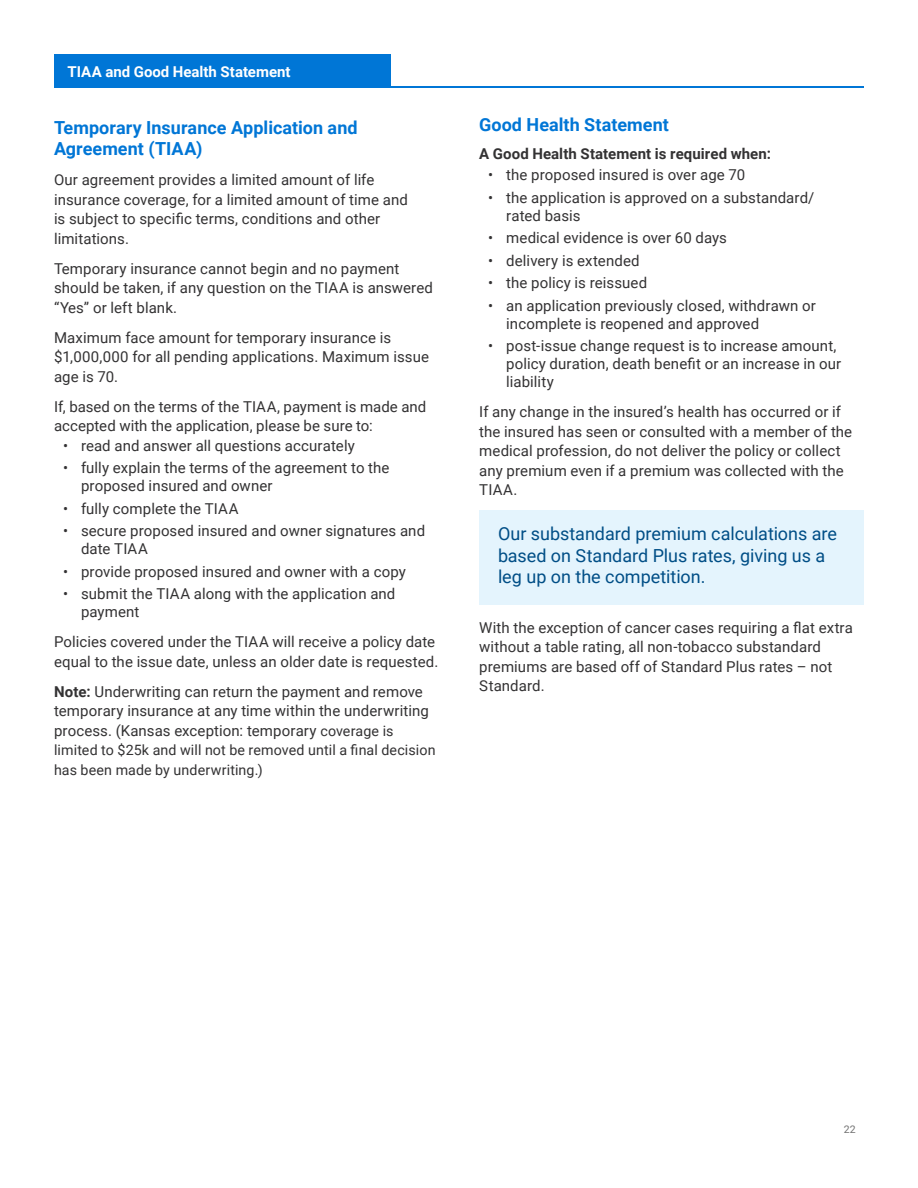
<style>
.page{position:relative;width:918px;height:1188px;background:#fff}
.page>*{position:absolute;margin:0;border:0;box-sizing:border-box;transform-origin:0 0}
.t1{font:18px/21.6px "Roboto";letter-spacing:-.005em;color:#004e86}
.t2{font:700 18px/21.6px "Roboto";color:#0076d6}
.t3{font:15px/19.5px "Roboto";letter-spacing:.005em;color:#333233}
.t4{font:700 15px "Roboto";letter-spacing:.005em;color:#333233}
.t5{font:700 15px "Roboto";color:#fff}
.t6{font:14.25px/19.5px "Roboto";letter-spacing:.01em;color:#333233}
.t7{font:10.5px "Roboto";color:#737373}
.s1{font-weight:700}
.s2{font-size:14.25px}
</style>
<div class="page">
<hr style="left:54px;top:86px;width:810px;height:1px;background:#0076d6">
<div style="left:54px;top:54px;width:337px;height:32px;background:#0076d6"></div>
<div style="left:479px;top:510px;width:385px;height:94px;background:#e4f4fd"></div>
<p class="t5" style="left:68px;top:61px;width:225px">TIAA and Good Health Statement</p>
<p class="t2" style="left:54px;top:116px;width:305px">Temporary Insurance Application and<br>Agreement (TIAA)</p>
<p class="t3" style="left:54px;top:169px;width:355px">Our agreement provides a limited amount of life insurance coverage, for a limited amount of time and is subject to specific terms, conditions and other limitations.</p>
<p class="t3" style="left:54px;top:258px;width:381px">Temporary insurance cannot begin and no payment should be taken, if any question on the TIAA is answered “Yes” or left blank.</p>
<p class="t3" style="left:54px;top:327px;width:377px">Maximum face amount for temporary insurance is $1,000,000 for all pending applications. Maximum issue age is 70.</p>
<p class="t3" style="left:54px;top:396px;width:374px">If, based on the terms of the TIAA, payment is made and accepted with the application, please be sure to:</p>
<p class="t3" style="left:63px;top:435px;width:293px">• read and answer all questions accurately</p>
<p class="t3" style="left:81px;top:458px;width:310px;line-height:18px;text-indent:-18px">• fully explain the terms of the agreement to the proposed insured and owner</p>
<p class="t3" style="left:63px;top:498px;width:177px">• fully complete the TIAA</p>
<p class="t3" style="left:81px;top:521px;width:346px;line-height:18px;text-indent:-18px">• secure proposed insured and owner signatures and date TIAA</p>
<p class="t3" style="left:63px;top:561px;width:344px">• provide proposed insured and owner with a copy</p>
<p class="t3" style="left:81px;top:584px;width:316px;line-height:18px;text-indent:-18px">• submit the TIAA along with the application and payment</p>
<p class="t3" style="left:54px;top:632px;width:386px">Policies covered under the TIAA will receive a policy date equal to the issue date, unless an older date is requested.</p>
<p class="t3" style="left:54px;top:681px;width:376px"><span class="s1">Note:</span> Underwriting can return the payment and remove temporary insurance at any time within the underwriting process. (Kansas exception: temporary <span class="s2">coverage is</span></p>
<p class="t6" style="left:54px;top:740px;width:383px">limited to $25k and will not be removed until a final decision has been made by underwriting.)</p>
<p class="t2" style="left:479px;top:113px;width:191px">Good Health Statement</p>
<p class="t4" style="left:479px;top:143px;width:293px">A Good Health Statement is required when:</p>
<p class="t3" style="left:488px;top:164px;width:259px">• the proposed insured is over age 70</p>
<p class="t3" style="left:506px;top:188px;width:310px;line-height:18px;text-indent:-18px">• the application is approved on a substandard/ rated basis</p>
<p class="t3" style="left:488px;top:227px;width:240px">• medical evidence is over 60 days</p>
<p class="t3" style="left:488px;top:250px;width:153px">• delivery is extended</p>
<p class="t3" style="left:488px;top:272px;width:160px">• the policy is reissued</p>
<p class="t3" style="left:506px;top:296px;width:311px;line-height:18px;text-indent:-18px">• an application previously closed, withdrawn or incomplete is reopened and approved</p>
<p class="t3" style="left:506px;top:336px;width:336px;line-height:18px;text-indent:-18px">• post-issue change request is to increase amount, policy duration, death benefit or an increase in our liability</p>
<p class="t3" style="left:479px;top:401px;width:375px">If any change in the insured’s health has occurred or if the insured has seen or consulted with a member of the medical profession, do not deliver the policy or collect any premium even if a premium was collected with the TIAA.</p>
<p class="t1" style="left:498px;top:522px;width:341px">Our substandard premium calculations are based on Standard Plus rates, giving us a leg up on the competition.</p>
<p class="t3" style="left:479px;top:617px;width:375px">With the exception of cancer cases requiring a flat extra without a table rating, all non-tobacco substandard premiums are based off of Standard Plus rates – not Standard.</p>
<p class="t7" style="left:844px;top:1122px;width:13px">22</p>
</div>
